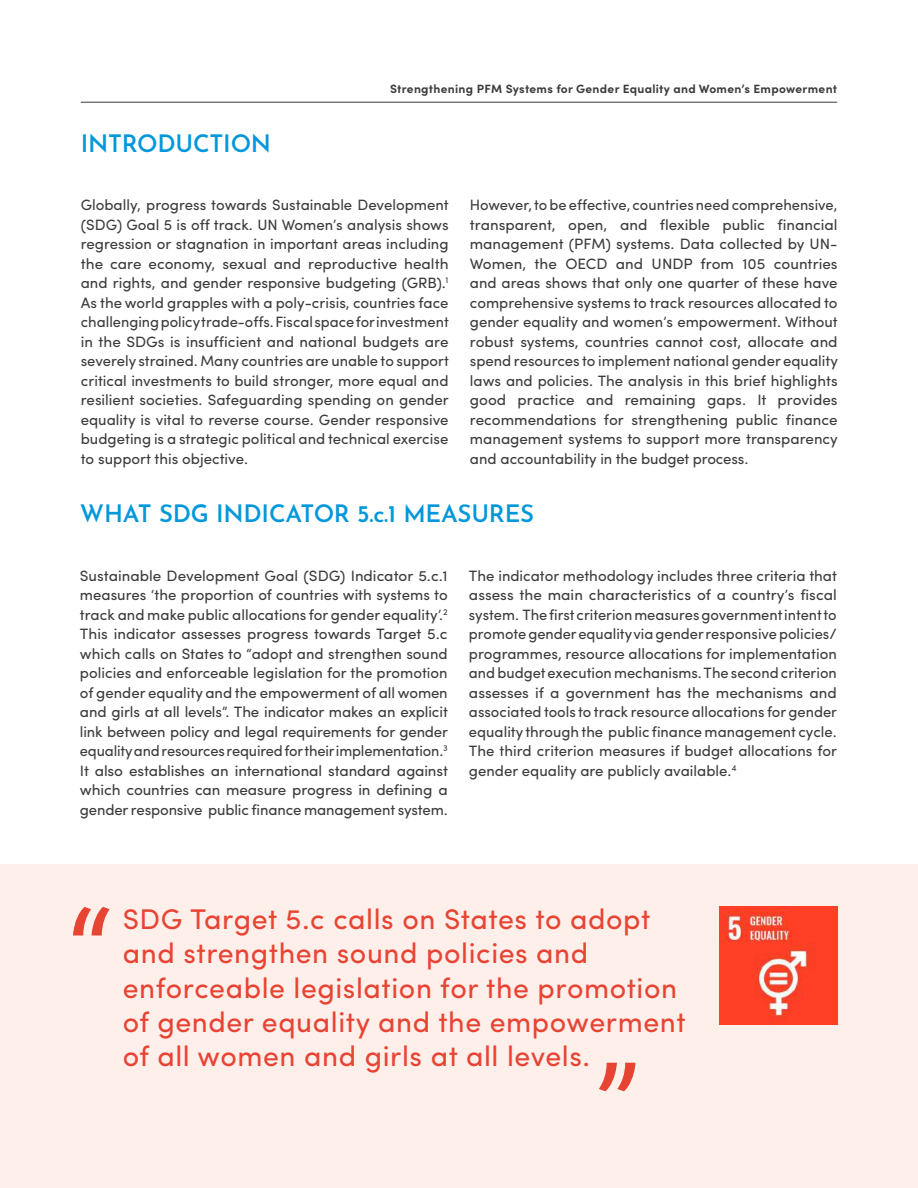
<style>
.page{position:relative;width:918px;height:1188px;background:#fff}
.page>*{position:absolute;margin:0;border:0;box-sizing:border-box;transform-origin:0 0}
.t1{font:124.5px "Sofia Pro";color:#e84434}
.t2{font:28.5px/34.2px "Sofia Pro";letter-spacing:.02em;color:#e84434}
.t3{font:600 24px "Josefin Sans";letter-spacing:-.01em;color:#0097db}
.t4{font:15px/19.5px "Sofia Pro";color:#3c3c3b;text-align:justify}
.t5{font:700 12px "Sofia Pro";letter-spacing:.025em;color:#3c3c3b}
</style>
<div class="page">
<hr style="left:81px;top:102px;width:756px;height:1px;background:#3c3c3b">
<div style="left:0;top:865px;width:918px;height:323px;background:#feefea"></div>
<img style="left:719px;top:906px;width:119px;height:119px">
<h3 class="t3" style="left:81px;top:123px;width:192px">INTRODUCTION</h3>
<p class="t5" style="left:390px;top:80px;width:449px">Strengthening PFM Systems for Gender Equality and Women’s Empowerment</p>
<p class="t4" style="left:81px;top:194px;width:370px">Globally, progress towards Sustainable Development (SDG) Goal 5 is off track. UN Women’s analysis shows regression or stagnation in important areas including the care economy, sexual and reproductive health and rights, and gender responsive budgeting (GRB).<sup>1<br></sup>As the world grapples with a poly-crisis, countries face challenging policy trade-offs. Fiscal space for investment in the SDGs is insufficient and national budgets are severely strained. Many countries are unable to support critical investments to build stronger, more equal and resilient societies. Safeguarding spending on gender equality is vital to reverse course. Gender responsive budgeting is a strategic political and technical exercise to support this objective.</p>
<p class="t4" style="left:470px;top:194px;width:370px">However, to be effective, countries need comprehensive, transparent, open, and flexible public financial management (PFM) systems. Data collected by UN-Women, the OECD and UNDP from 105 countries and areas shows that only one quarter of these have comprehensive systems to track resources allocated to gender equality and women’s empowerment. Without robust systems, countries cannot cost, allocate and spend resources to implement national gender equality laws and policies. The analysis in this brief highlights good practice and remaining gaps. It provides recommendations for strengthening public finance management systems to support more transparency and accountability in the budget process.</p>
<h3 class="t3" style="left:80px;top:493px;width:456px">WHAT SDG INDICATOR 5.c.1 MEASURES</h3>
<p class="t4" style="left:80px;top:564px;width:370px">Sustainable Development Goal (SDG) Indicator 5.c.1 measures ‘the proportion of countries with systems to track and make public allocations for gender equality’.<sup>2<br></sup>This indicator assesses progress towards Target 5.c which calls on States to “adopt and strengthen sound policies and enforceable legislation for the promotion of gender equality and the empowerment of all women and girls at all levels”. The indicator makes an explicit link between policy and legal requirements for gender equality and resources required for their implementation.<sup>3<br></sup>It also establishes an international standard against which countries can measure progress in defining a gender responsive public finance management system.</p>
<p class="t4" style="left:469px;top:564px;width:370px">The indicator methodology includes three criteria that assess the main characteristics of a country’s fiscal system. The first criterion measures government intent to promote gender equality via gender responsive policies/ programmes, resource allocations for implementation and budget execution mechanisms. The second criterion assesses if a government has the mechanisms and associated tools to track resource allocations for gender equality through the public finance management cycle.<br>The third criterion measures if budget allocations for gender equality are publicly available.<sup>4</sup></p>
<h1 class="t1" style="left:65px;top:857px;width:51px">“</h1>
<h2 class="t2" style="left:123px;top:900px;width:564px">SDG Target 5.c calls on States to adopt and strengthen sound policies and enforceable legislation for the promotion of gender equality and the empowerment of all women and girls at all levels.</h2>
<h1 class="t1" style="left:643px;top:1141px;width:51px;rotate:-180deg">“</h1>
</div>
